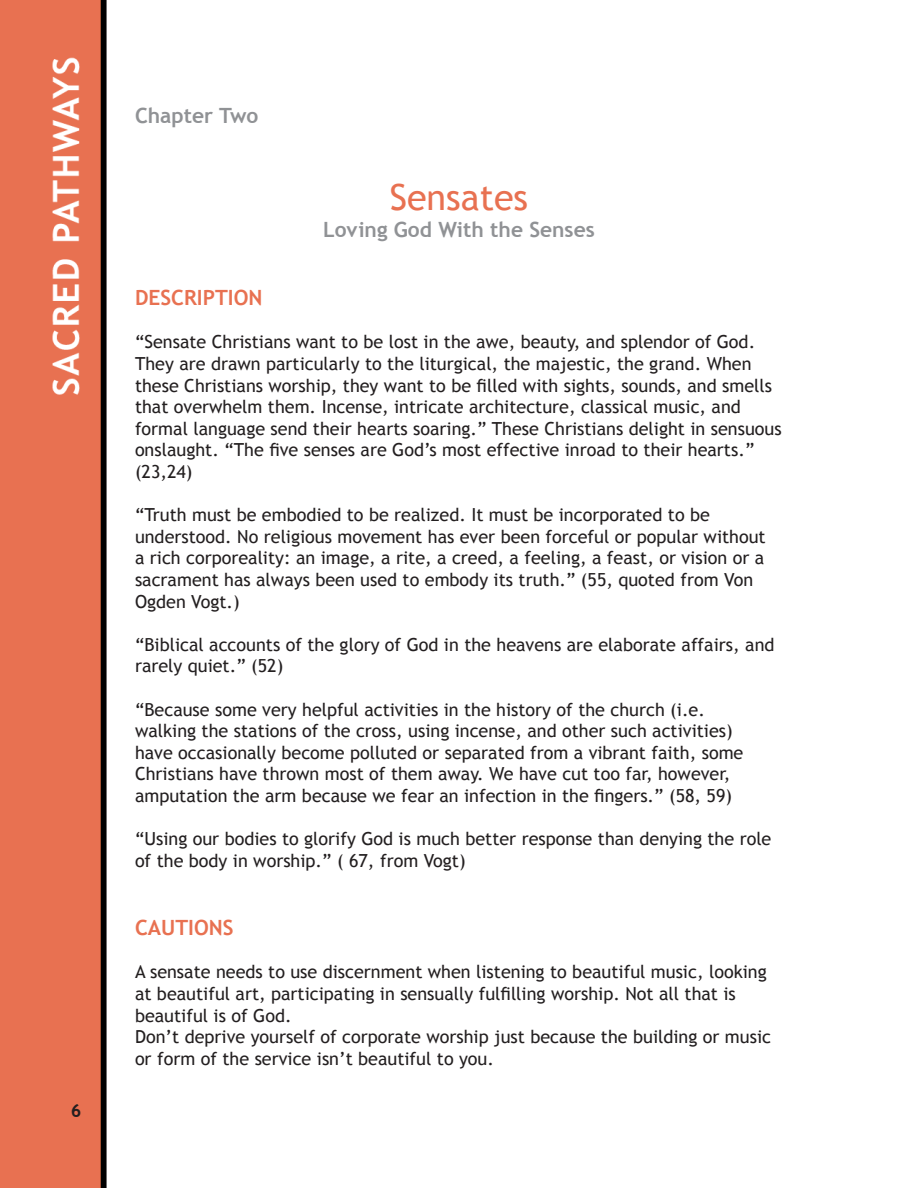
<style>
.page{position:relative;width:918px;height:1188px;background:#fff}
.page>*{position:absolute;margin:0;border:0;box-sizing:border-box;transform-origin:0 0}
.t1{font:36px "Trebuchet MS";color:#e87151}
.t2{font:700 21px "Trebuchet MS";color:#909295}
.t3{font:700 21px "Trebuchet MS";color:#e87151}
.t4{font:18px/21.6px "Trebuchet MS";color:#231f20}
</style>
<div class="page">
<img style="left:0;top:0;width:107px;height:1188px">
<svg style="left:72px;top:1103px;width:9px;height:14px"></svg>
<p class="t2" style="left:135px;top:103px;width:125px">Chapter Two</p>
<p class="t1" style="left:390px;top:176px;width:140px">Sensates</p>
<p class="t2" style="left:323px;top:216px;width:273px">Loving God With the Senses</p>
<p class="t3" style="left:135px;top:285px;width:129px">DESCRIPTION</p>
<p class="t4" style="left:135px;top:332px;width:648px">“Sensate Christians want to be lost in the awe, beauty, and splendor of God.<br>They are drawn particularly to the liturgical, the majestic, the grand. When these Christians worship, they want to be filled with sights, sounds, and smells that overwhelm them. Incense, intricate architecture, classical music, and formal language send their hearts soaring.” These Christians delight in sensuous onslaught. “The five senses are God’s most effective inroad to their hearts.” (23,24)</p>
<p class="t4" style="left:135px;top:504px;width:632px">“Truth must be embodied to be realized. It must be incorporated to be understood. No religious movement has ever been forceful or popular without a rich corporeality: an image, a rite, a creed, a feeling, a feast, or vision or a sacrament has always been used to embody its truth.” (55, quoted from Von Ogden Vogt.)</p>
<p class="t4" style="left:135px;top:634px;width:641px">“Biblical accounts of the glory of God in the heavens are elaborate affairs, and rarely quiet.” (52)</p>
<p class="t4" style="left:135px;top:699px;width:610px">“Because some very helpful activities in the history of the church (i.e. walking the stations of the cross, using incense, and other such activities) have occasionally become polluted or separated from a vibrant faith, some Christians have thrown most of them away. We have cut too far, however, amputation the arm because we fear an infection in the fingers.” (58, 59)</p>
<p class="t4" style="left:135px;top:828px;width:638px">“Using our bodies to glorify God is much better response than denying the role of the body in worship.” ( 67, from Vogt)</p>
<p class="t3" style="left:135px;top:915px;width:100px">CAUTIONS</p>
<p class="t4" style="left:135px;top:962px;width:633px">A sensate needs to use discernment when listening to beautiful music, looking at beautiful art, participating in sensually fulfilling worship. Not all that is beautiful is of God.</p>
<p class="t4" style="left:135px;top:1026px;width:638px">Don’t deprive yourself of corporate worship just because the building or music or form of the service isn’t beautiful to you.</p>
</div>
